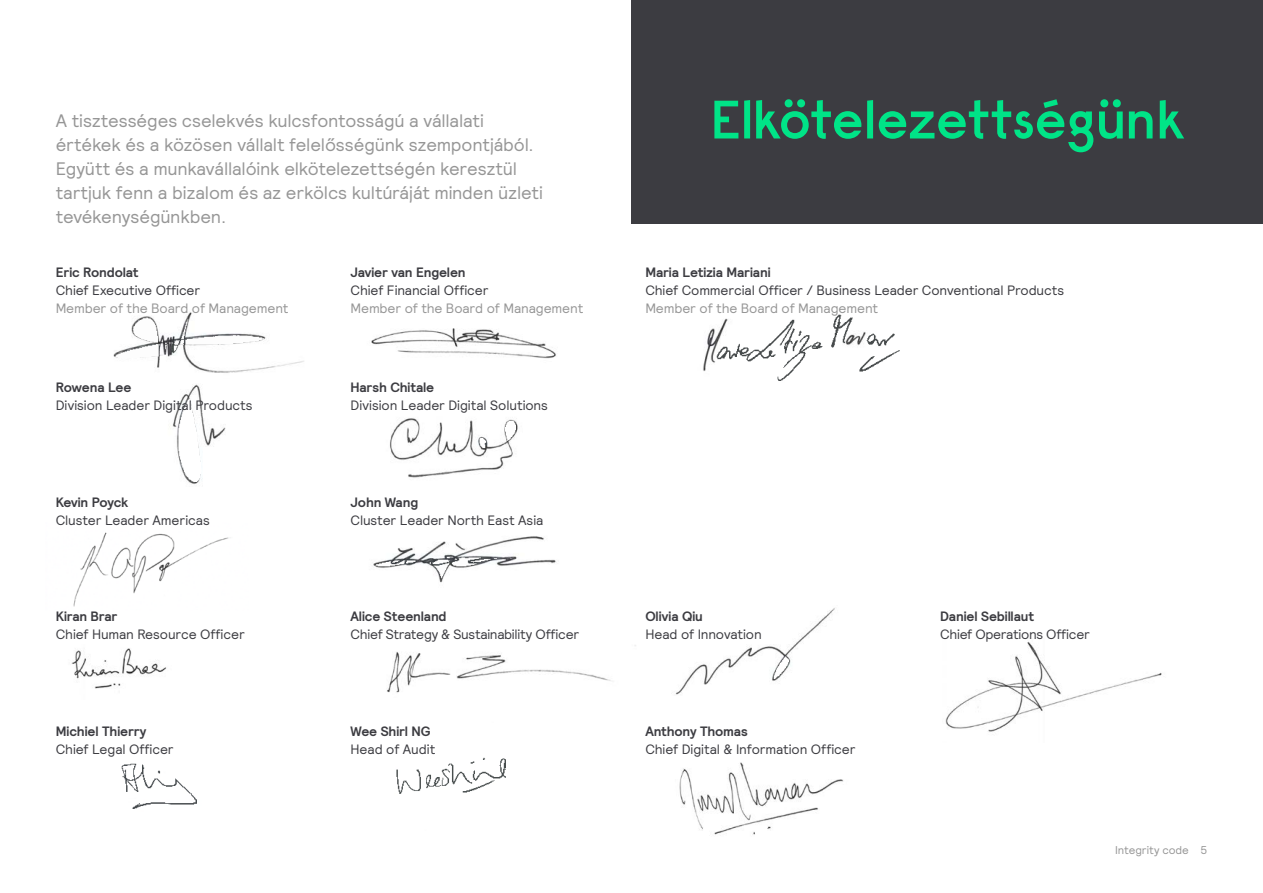
<style>
.page{position:relative;width:1263px;height:893px;background:#fff}
.page>*{position:absolute;margin:0;border:0;box-sizing:border-box;transform-origin:0 0}
.t1{font:600 54px "Signify Raisonne";letter-spacing:-.015em;color:#00e487}
.t2{font:18px/24px "Signify Relative";letter-spacing:-.01em;color:#969696}
.t3{font:13.5px "Signify Relative";letter-spacing:-.01em;color:#3c3c41}
.t4{font:700 13.5px "Signify Relative";letter-spacing:-.01em;color:#3c3c41}
.t5{font:13.5px "Signify Relative";letter-spacing:-.01em;color:#969696}
.t6{font:11.25px "Signify Relative";letter-spacing:-.005em;color:#969696}
</style>
<div class="page">
<div style="left:631px;top:0;width:632px;height:223px;background:#3c3c41"></div>
<img style="left:113px;top:312px;width:191px;height:61px">
<img style="left:114px;top:317px;width:149px;height:40px">
<img style="left:172px;top:384px;width:54px;height:100px">
<img style="left:178px;top:398px;width:22px;height:84px">
<img style="left:703px;top:314px;width:138px;height:67px">
<img style="left:717px;top:315px;width:183px;height:65px">
<img style="left:122px;top:764px;width:75px;height:44px">
<img style="left:396px;top:757px;width:110px;height:36px">
<img style="left:635px;top:608px;width:200px;height:87px">
<img style="left:773px;top:655px;width:15px;height:24px">
<img style="left:373px;top:536px;width:183px;height:47px">
<img style="left:375px;top:556px;width:121px;height:22px">
<img style="left:390px;top:418px;width:128px;height:60px">
<img style="left:505px;top:421px;width:11px;height:19px">
<svg style="left:478px;top:437px;width:8px;height:11px"></svg>
<img style="left:679px;top:762px;width:165px;height:73px">
<img style="left:945px;top:641px;width:217px;height:91px">
<img style="left:71px;top:648px;width:96px;height:41px">
<img style="left:73px;top:532px;width:156px;height:75px">
<img style="left:371px;top:328px;width:185px;height:31px">
<img style="left:387px;top:652px;width:224px;height:41px">
<p class="t2" style="left:56px;top:108px;width:489px">A tisztességes cselekvés kulcsfontosságú a vállalati értékek és a közösen vállalt felelősségünk szempontjából.<br>Együtt és a munkavállalóink elkötelezettségén keresztül tartjuk fenn a bizalom és az erkölcs kultúráját minden üzleti tevékenységünkben.</p>
<p class="t4" style="left:56px;top:264px;width:84px">Eric Rondolat</p>
<p class="t3" style="left:56px;top:282px;width:146px">Chief Executive Officer</p>
<p class="t5" style="left:56px;top:300px;width:234px">Member of the Board of Management</p>
<p class="t4" style="left:351px;top:264px;width:117px">Javier van Engelen</p>
<p class="t3" style="left:351px;top:282px;width:139px">Chief Financial Officer</p>
<p class="t5" style="left:351px;top:300px;width:234px">Member of the Board of Management</p>
<p class="t4" style="left:56px;top:378px;width:77px">Rowena Lee</p>
<p class="t3" style="left:56px;top:397px;width:198px">Division Leader Digital Products</p>
<p class="t4" style="left:351px;top:378px;width:85px">Harsh Chitale</p>
<p class="t3" style="left:351px;top:397px;width:199px">Division Leader Digital Solutions</p>
<p class="t4" style="left:56px;top:493px;width:74px">Kevin Poyck</p>
<p class="t3" style="left:56px;top:511px;width:156px">Cluster Leader Americas</p>
<p class="t4" style="left:351px;top:493px;width:69px">John Wang</p>
<p class="t3" style="left:351px;top:511px;width:194px">Cluster Leader North East Asia</p>
<p class="t4" style="left:56px;top:608px;width:63px">Kiran Brar</p>
<p class="t3" style="left:56px;top:626px;width:191px">Chief Human Resource Officer</p>
<p class="t4" style="left:351px;top:608px;width:97px">Alice Steenland</p>
<p class="t3" style="left:351px;top:626px;width:230px">Chief Strategy &amp; Sustainability Officer</p>
<p class="t4" style="left:56px;top:722px;width:92px">Michiel Thierry</p>
<p class="t3" style="left:56px;top:740px;width:120px">Chief Legal Officer</p>
<p class="t4" style="left:351px;top:722px;width:81px">Wee Shirl NG</p>
<p class="t3" style="left:351px;top:740px;width:86px">Head of Audit</p>
<h1 class="t1" style="left:710px;top:85px;width:476px">Elkötelezettségünk</h1>
<p class="t4" style="left:645px;top:264px;width:127px">Maria Letizia Mariani</p>
<p class="t3" style="left:645px;top:282px;width:420px">Chief Commercial Officer / Business Leader Conventional Products</p>
<p class="t5" style="left:645px;top:300px;width:234px">Member of the Board of Management</p>
<p class="t4" style="left:645px;top:608px;width:59px">Olivia Qiu</p>
<p class="t3" style="left:645px;top:626px;width:118px">Head of Innovation</p>
<p class="t4" style="left:645px;top:722px;width:104px">Anthony Thomas</p>
<p class="t3" style="left:645px;top:740px;width:212px">Chief Digital &amp; Information Officer</p>
<p class="t4" style="left:940px;top:608px;width:95px">Daniel Sebillaut</p>
<p class="t3" style="left:940px;top:626px;width:151px">Chief Operations Officer</p>
<p class="t6" style="left:1115px;top:842px;width:93px">Integrity code 5</p>
</div>
